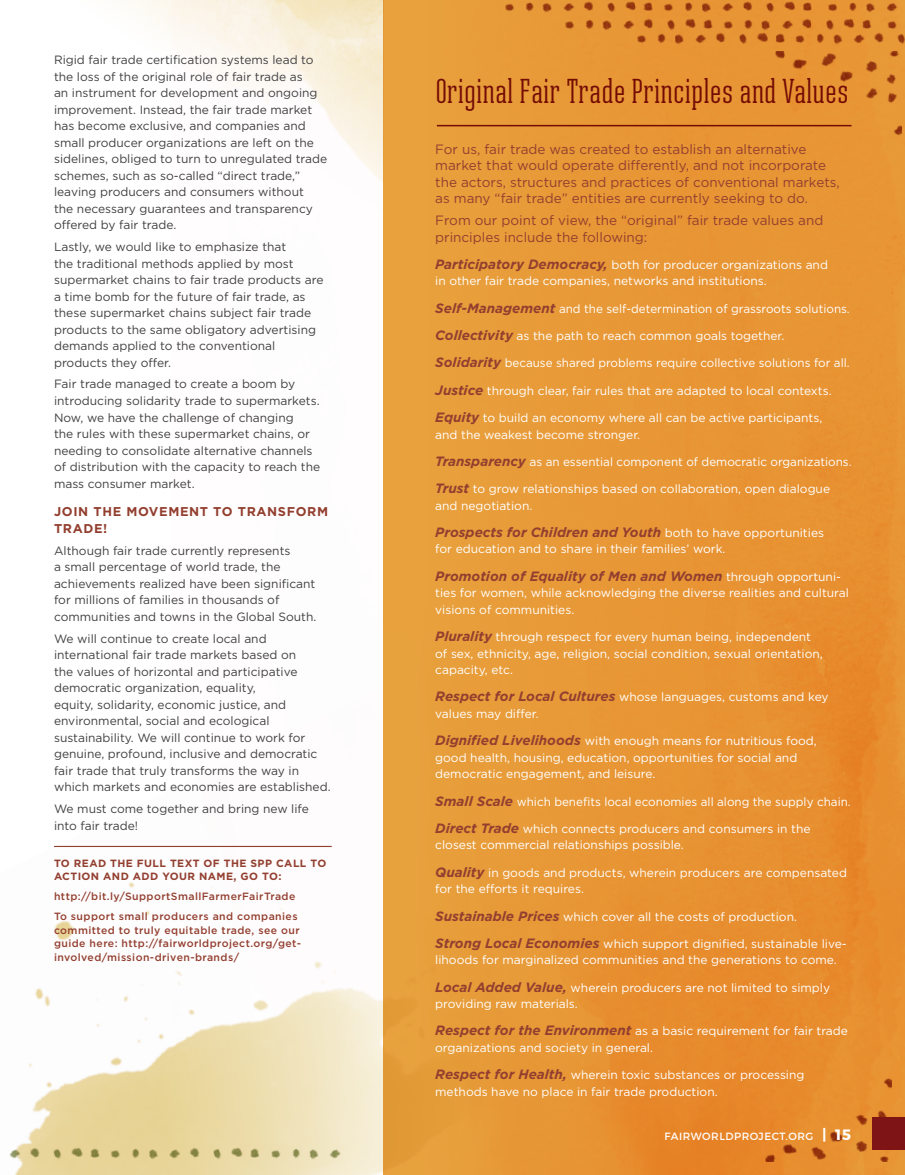
<style>
.page{position:relative;width:905px;height:1175px;background:#fff}
.page>*{position:absolute;margin:0;border:0;box-sizing:border-box;transform-origin:0 0}
.t1{font:34.5px "Ristretto Slab W01";letter-spacing:.02em;color:#7f1416}
.t2{font:13.5px/16.5px "Gotham";color:#933f30}
.t3{font:italic 700 13.5px "Gotham";color:#933f30}
.t4{font:700 12.75px/16.5px "Gotham";letter-spacing:.05em;color:#933f30}
.t5{font:12px/16.5px "Gotham";color:#fff}
.t6{font:12px/16.5px "Gotham";color:#414042}
.t7{font:500 10.5px/13.5px "Gotham";letter-spacing:.04em;color:#933f30}
.t8{font:700 10.5px/12.6px "Gotham";letter-spacing:.04em;color:#933f30}
.t9{font:10.5px "Montserrat";letter-spacing:.05em;color:#fff}
.s1{font-weight:700;font-style:italic;font-size:13.5px;color:#933f30}
.s2{font-weight:400;font-style:normal;font-size:12px;color:#fff}
.s3{font-weight:700;font-size:15px}
</style>
<div class="page">
<img style="left:15px;top:813px;width:158px;height:361px">
<img style="left:173px;top:0;width:210px;height:1174px">
<img style="left:9px;top:1146px;width:338px;height:13px">
<div style="left:383px;top:0;width:521px;height:1174px;background:linear-gradient(to right,#e89f3c,#e68c2e)"></div>
<hr style="left:437px;top:125px;width:414px;height:1px;background:#7f1416">
<hr style="left:54px;top:846px;width:278px;height:1px;background:#933f30">
<div style="left:872px;top:1117px;width:32px;height:33px;background:#7f1416"></div>
<p class="t6" style="left:54px;top:51px;width:274px">Rigid fair trade certification systems lead to the loss of the original role of fair trade as<br>an instrument for development and ongoing improvement. Instead, the fair trade market has become exclusive, and companies and small producer organizations are left on the sidelines, obliged to turn to unregulated trade schemes, such as so-called “direct trade,” leaving producers and consumers without<br>the necessary guarantees and transparency offered by fair trade.</p>
<p class="t6" style="left:54px;top:238px;width:271px">Lastly, we would like to emphasize that<br>the traditional methods applied by most supermarket chains to fair trade products are a time bomb for the future of fair trade, as these supermarket chains subject fair trade products to the same obligatory advertising demands applied to the conventional products they offer.</p>
<p class="t6" style="left:54px;top:376px;width:268px">Fair trade managed to create a boom by introducing solidarity trade to supermarkets.<br>Now, we have the challenge of changing<br>the rules with these supermarket chains, or needing to consolidate alternative channels of distribution with the capacity to reach the mass consumer market.</p>
<p class="t4" style="left:54px;top:503px;width:276px">JOIN THE MOVEMENT TO TRANSFORM<br>TRADE!</p>
<p class="t6" style="left:54px;top:542px;width:264px">Although fair trade currently represents<br>a small percentage of world trade, the achievements realized have been significant for millions of families in thousands of communities and towns in the Global South.</p>
<p class="t6" style="left:54px;top:630px;width:278px">We will continue to create local and international fair trade markets based on<br>the values of horizontal and participative democratic organization, equality,<br>equity, solidarity, economic justice, and environmental, social and ecological sustainability. We will continue to work for genuine, profound, inclusive and democratic fair trade that truly transforms the way in which markets and economies are established.</p>
<p class="t6" style="left:54px;top:800px;width:256px">We must come together and bring new life into fair trade!</p>
<p class="t8" style="left:54px;top:857px;width:274px">TO READ THE FULL TEXT OF THE SPP CALL TO<br>ACTION AND ADD YOUR NAME, GO TO:</p>
<p class="t7" style="left:54px;top:886px;width:245px;line-height:20.2px">http://bit.ly/SupportSmallFarmerFairTrade<br>To support small producers and companies</p>
<p class="t7" style="left:54px;top:923px;width:249px">committed to truly equitable trade, see our guide here: http://fairworldproject.org/get&shy;involved/mission-driven-brands/</p>
<h1 class="t1" style="left:435px;top:71px;width:414px">Original Fair Trade Principles and Values</h1>
<p class="t2" style="left:435px;top:140px;width:406px">For us, fair trade was created to establish an alternative market that would operate differently, and not incorporate the actors, structures and practices of conventional markets, as many “fair trade” entities are currently seeking to do.</p>
<p class="t2" style="left:435px;top:212px;width:389px">From our point of view, the “original” fair trade values and principles include the following:</p>
<p class="t5" style="left:435px;top:256px;width:394px"><span class="s1">Participatory Democracy,</span> both for producer organizations and in other fair trade companies, networks and institutions.</p>
<p class="t5" style="left:435px;top:300px;width:416px"><span class="s1">Self-Management</span> and the self-determination of grassroots solutions.</p>
<p class="t5" style="left:435px;top:327px;width:350px"><span class="s1">Collectivity</span> as the path to reach common goals together.</p>
<p class="t5" style="left:435px;top:355px;width:416px"><span class="s1">Solidarity</span> because shared problems require collective solutions for all.</p>
<p class="t5" style="left:435px;top:382px;width:398px"><span class="s1">Justice</span> through clear, fair rules that are adapted to local contexts.</p>
<p class="t5" style="left:435px;top:409px;width:388px"><span class="s1">Equity</span> to build an economy where all can be active participants, and the weakest become stronger.</p>
<p class="t5" style="left:435px;top:453px;width:418px"><span class="s1">Transparency</span> as an essential component of democratic organizations.</p>
<p class="t5" style="left:435px;top:480px;width:396px"><span class="s1">Trust</span> to grow relationships based on collaboration, open dialogue and negotiation.</p>
<p class="t3" style="left:435px;top:523px;width:390px">Prospects for Children and Youth <span class="s2">both to have opportunities</span></p>
<p class="t5" style="left:435px;top:541px;width:292px">for education and to share in their families’ work.</p>
<p class="t3" style="left:435px;top:567px;width:407px">Promotion of Equality of Men and Women <span class="s2">through opportuni-</span></p>
<p class="t5" style="left:435px;top:584px;width:415px">ties for women, while acknowledging the diverse realities and cultural visions of communities.</p>
<p class="t5" style="left:435px;top:628px;width:389px"><span class="s1">Plurality</span> through respect for every human being, independent of sex, ethnicity, age, religion, social condition, sexual orientation, capacity, etc.</p>
<p class="t5" style="left:435px;top:688px;width:395px"><span class="s1">Respect for Local Cultures</span> whose languages, customs and key values may differ.</p>
<p class="t5" style="left:435px;top:732px;width:383px"><span class="s1">Dignified Livelihoods</span> with enough means for nutritious food, good health, housing, education, opportunities for social and democratic engagement, and leisure.</p>
<p class="t5" style="left:435px;top:793px;width:417px"><span class="s1">Small Scale</span> which benefits local economies all along the supply chain.</p>
<p class="t5" style="left:435px;top:820px;width:377px"><span class="s1">Direct Trade</span> which connects producers and consumers in the closest commercial relationships possible.</p>
<p class="t5" style="left:435px;top:864px;width:413px"><span class="s1">Quality</span> in goods and products, wherein producers are compensated for the efforts it requires.</p>
<p class="t5" style="left:435px;top:907px;width:363px"><span class="s1">Sustainable Prices</span> which cover all the costs of production.</p>
<p class="t5" style="left:435px;top:935px;width:413px"><span class="s1">Strong Local Economies</span> which support dignified, sustainable live&shy;lihoods for marginalized communities and the generations to come.</p>
<p class="t5" style="left:435px;top:979px;width:396px"><span class="s1">Local Added Value,</span> wherein producers are not limited to simply providing raw materials.</p>
<p class="t5" style="left:435px;top:1022px;width:414px"><span class="s1">Respect for the Environment</span> as a basic requirement for fair trade organizations and society in general.</p>
<p class="t5" style="left:435px;top:1066px;width:371px"><span class="s1">Respect for Health,</span> wherein toxic substances or processing methods have no place in fair trade production.</p>
<p class="t9" style="left:664px;top:1129px;width:188px">FAIRWORLDPROJECT.ORG <span class="s3">| 15</span></p>
</div>
